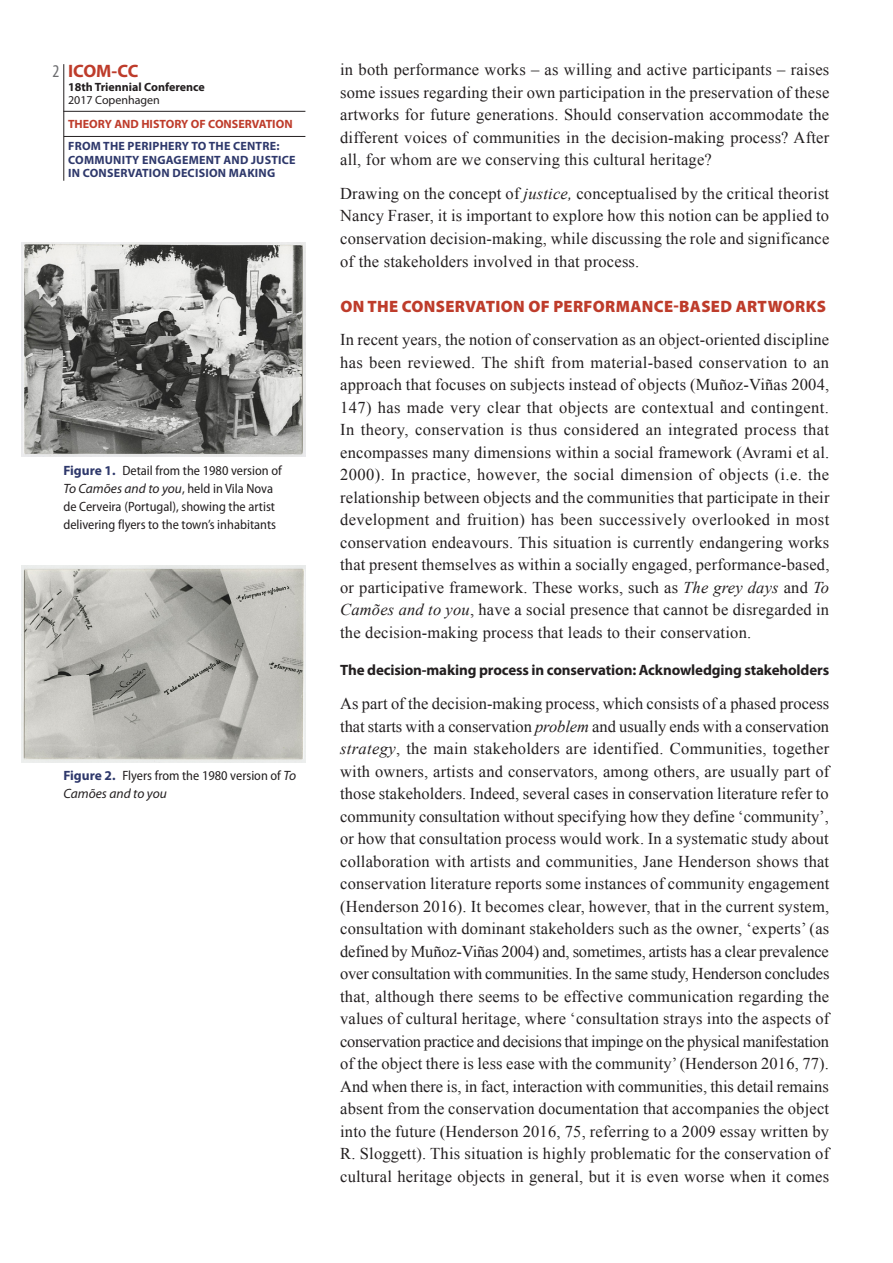
<style>
.page{position:relative;width:893px;height:1263px;background:#fff}
.page>*{position:absolute;margin:0;border:0;box-sizing:border-box;transform-origin:0 0}
.t1{font:700 18px "Myriad Pro";letter-spacing:-.015em;color:#be3c2b}
.Cab2-Pagina{font:condensed 18px "Myriad Pro";color:#6c6d70}
.Texto-Corpo{font:16.5px/22.5px "Times New Roman";letter-spacing:.01em;color:#231f20;text-align:justify}
.Titulo{font:900 16.5px "Myriad Pro";letter-spacing:.02em;color:#be3c2b}
.Titulo-Sub{font:700 15px "Myriad Pro";letter-spacing:-.01em;color:#231f20}
.Legenda-Imagem{font:semi-condensed 13.5px/18px "Myriad Pro";color:#231f20}
.t2{font:700 12px/13.5px "Myriad Pro";letter-spacing:.02em;color:#2e386b}
.t3{font:700 12px "Myriad Pro";color:#be3c2b}
.t4{font:700 12px "Myriad Pro";color:#231f20}
.t5{font:12px "Myriad Pro";color:#231f20}
.s1{font-weight:700;font-stretch:normal;color:#2e386b}
.s2{font-style:italic;font-stretch:normal}
.s3{font-style:italic}
</style>
<div class="page">
<hr style="left:64px;top:136px;width:241px;height:1px;background:#231f20">
<hr style="left:63px;top:111px;width:242px;height:1px;background:#231f20">
<hr style="left:64px;top:64px;width:1px;height:117px;background:#231f20">
<img style="left:21px;top:242px;width:285px;height:215px">
<img style="left:21px;top:566px;width:285px;height:196px">
<p class="Cab2-Pagina" style="left:53px;top:60px;width:8px">2</p>
<p class="t1" style="left:68px;top:59px;width:72px">ICOM-CC</p>
<p class="t4" style="left:68px;top:79px;width:138px">18th Triennial Conference</p>
<p class="t5" style="left:68px;top:93px;width:93px">2017 Copenhagen</p>
<p class="t3" style="left:68px;top:117px;width:226px">THEORY AND HISTORY OF CONSERVATION</p>
<p class="t2" style="left:68px;top:139px;width:229px">FROM THE PERIPHERY TO THE CENTRE:<br>COMMUNITY ENGAGEMENT AND JUSTICE<br>IN CONSERVATION DECISION MAKING</p>
<p class="Legenda-Imagem" style="left:63px;top:461px;width:220px"><span class="s1">Figure 1.</span> Detail from the 1980 version of <span class="s2">To Camões and to you</span>, held in Vila Nova de Cerveira (Portugal), showing the artist delivering flyers to the town’s inhabitants</p>
<p class="Legenda-Imagem" style="left:63px;top:766px;width:234px"><span class="s1">Figure 2.</span> Flyers from the 1980 version of <span class="s2">To<br>Camões and to you</span></p>
<p class="Texto-Corpo" style="left:340px;top:58px;width:491px">in both performance works – as willing and active participants – raises some issues regarding their own participation in the preservation of these artworks for future generations. Should conservation accommodate the different voices of communities in the decision-making process? After all, for whom are we conserving this cultural heritage?</p>
<p class="Texto-Corpo" style="left:340px;top:182px;width:491px">Drawing on the concept of <span class="s3">justice,</span> conceptualised by the critical theorist Nancy Fraser, it is important to explore how this notion can be applied to conservation decision-making, while discussing the role and significance of the stakeholders involved in that process.</p>
<p class="Titulo" style="left:340px;top:295px;width:487px">ON THE CONSERVATION OF PERFORMANCE-BASED ARTWORKS</p>
<p class="Texto-Corpo" style="left:340px;top:328px;width:491px">In recent years, the notion of conservation as an object-oriented discipline has been reviewed. The shift from material-based conservation to an approach that focuses on subjects instead of objects (Muñoz-Viñas 2004, 147) has made very clear that objects are contextual and contingent.<br>In theory, conservation is thus considered an integrated process that encompasses many dimensions within a social framework (Avrami et al.<br>2000). In practice, however, the social dimension of objects (i.e. the relationship between objects and the communities that participate in their development and fruition) has been successively overlooked in most conservation endeavours. This situation is currently endangering works that present themselves as within a socially engaged, performance-based, or participative framework. These works, such as <span class="s3">The grey days</span> and <span class="s3">To Camões and to you</span>, have a social presence that cannot be disregarded in the decision-making process that leads to their conservation.</p>
<p class="Titulo-Sub" style="left:340px;top:660px;width:490px">The decision-making process in conservation: Acknowledging stakeholders</p>
<p class="Texto-Corpo" style="left:340px;top:692px;width:491px">As part of the decision-making process, which consists of a phased process that starts with a conservation <span class="s3">problem</span> and usually ends with a conservation <span class="s3">strategy</span>, the main stakeholders are identified. Communities, together with owners, artists and conservators, among others, are usually part of those stakeholders. Indeed, several cases in conservation literature refer to community consultation without specifying how they define ‘community’, or how that consultation process would work. In a systematic study about collaboration with artists and communities, Jane Henderson shows that conservation literature reports some instances of community engagement (Henderson 2016). It becomes clear, however, that in the current system, consultation with dominant stakeholders such as the owner, ‘experts’ (as defined by Muñoz-Viñas 2004) and, sometimes, artists has a clear prevalence over consultation with communities. In the same study, Henderson concludes that, although there seems to be effective communication regarding the values of cultural heritage, where ‘consultation strays into the aspects of conservation practice and decisions that impinge on the physical manifestation of the object there is less ease with the community’ (Henderson 2016, 77).<br>And when there is, in fact, interaction with communities, this detail remains absent from the conservation documentation that accompanies the object into the future (Henderson 2016, 75, referring to a 2009 essay written by R. Sloggett). This situation is highly problematic for the conservation of cultural heritage objects in general, but it is even worse when it comes</p>
</div>
